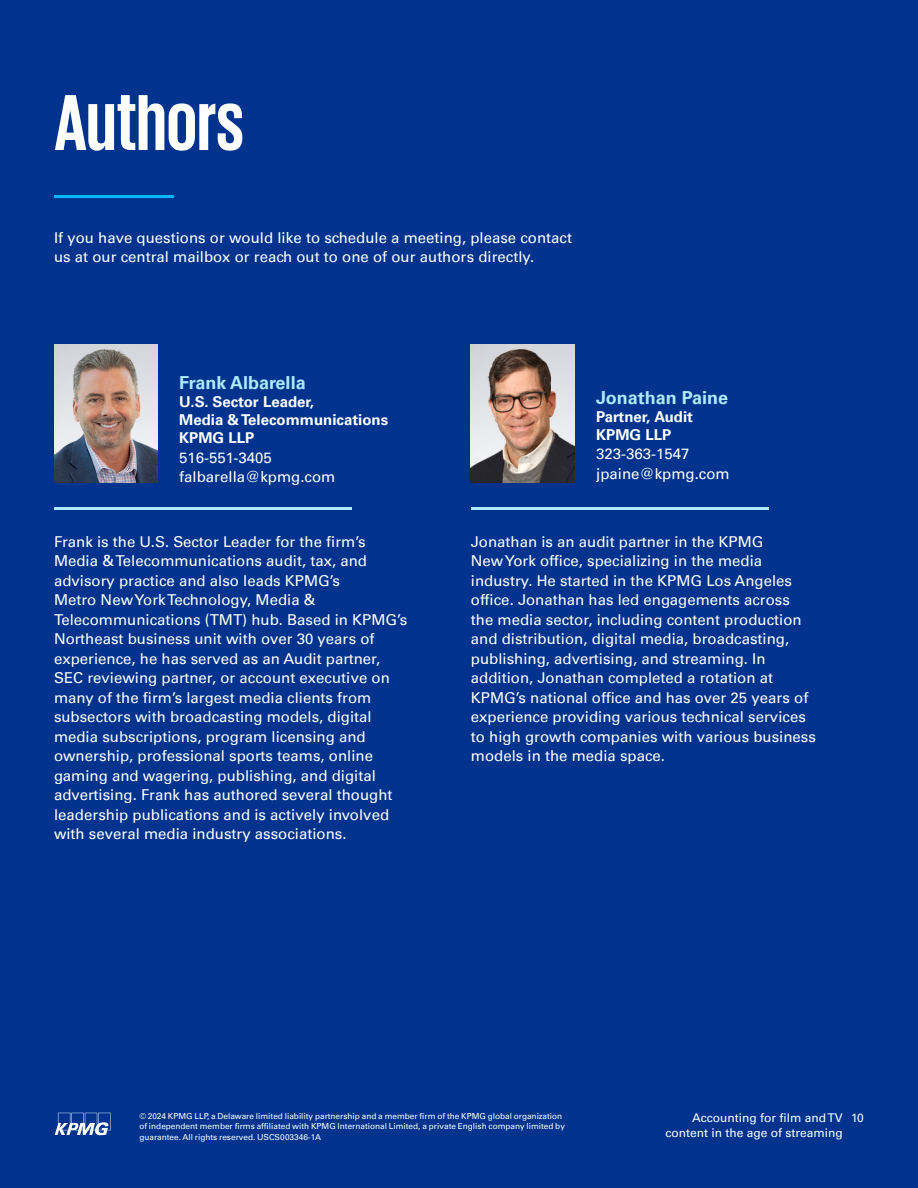
<style>
.page{position:relative;width:918px;height:1188px;background:#00338d}
.page>*{position:absolute;margin:0;border:0;box-sizing:border-box;transform-origin:0 0}
.t1{font:700 81px "KPMG";letter-spacing:-.005em;color:#fff}
.t2{font:700 18px "Univers 65";color:#aceaff}
.t3{font:15px/19.5px "Univers 55 Roman";color:#fff}
.t4{font:700 15px/18px "Univers 65";color:#fff}
.t5{font:12px/15px "Univers 55 Roman";color:#fff;text-align:right}
.t6{font:8.25px/10.5px "Univers 55 Roman";color:#fff}
</style>
<div class="page">
<hr style="left:54px;top:195px;width:119px;height:2px;background:#00b8f5">
<hr style="left:54px;top:508px;width:298px;height:2px;background:#aceaff">
<hr style="left:471px;top:508px;width:298px;height:2px;background:#aceaff">
<svg style="left:55px;top:1113px;width:56px;height:22px"></svg>
<img style="left:54px;top:344px;width:104px;height:138px">
<img style="left:471px;top:344px;width:104px;height:138px">
<h1 class="t1" style="left:54px;top:82px;width:192px">Authors</h1>
<p class="t3" style="left:54px;top:228px;width:519px">If you have questions or would like to schedule a meeting, please contact us at our central mailbox or reach out to one of our authors directly.</p>
<p class="t2" style="left:179px;top:372px;width:128px">Frank Albarella</p>
<p class="t4" style="left:179px;top:393px;width:210px">U.S. Sector Leader,<br>Media &amp; Telecommunications<br>KPMG LLP</p>
<p class="t3" style="left:179px;top:448px;width:158px">516-551-3405 falbarella@kpmg.com</p>
<p class="t2" style="left:596px;top:387px;width:134px">Jonathan Paine</p>
<p class="t4" style="left:596px;top:408px;width:98px">Partner, Audit<br>KPMG LLP</p>
<p class="t3" style="left:596px;top:444px;width:135px">323-363-1547 jpaine@kpmg.com</p>
<p class="t3" style="left:54px;top:532px;width:355px">Frank is the U.S. Sector Leader for the firm’s Media &amp; Telecommunications audit, tax, and advisory practice and also leads KPMG’s<br>Metro New York Technology, Media &amp; Telecommunications (TMT) hub. Based in KPMG’s Northeast business unit with over 30 years of experience, he has served as an Audit partner, SEC reviewing partner, or account executive on many of the firm’s largest media clients from subsectors with broadcasting models, digital media subscriptions, program licensing and ownership, professional sports teams, online gaming and wagering, publishing, and digital advertising. Frank has authored several thought leadership publications and is actively involved with several media industry associations.</p>
<p class="t3" style="left:471px;top:532px;width:347px">Jonathan is an audit partner in the KPMG<br>New York office, specializing in the media industry. He started in the KPMG Los Angeles office. Jonathan has led engagements across the media sector, including content production and distribution, digital media, broadcasting, publishing, advertising, and streaming. In addition, Jonathan completed a rotation at KPMG’s national office and has over 25 years of experience providing various technical services to high growth companies with various business models in the media space.</p>
<p class="t6" style="left:139px;top:1111px;width:427px">© 2024 KPMG LLP, a Delaware limited liability partnership and a member firm of the KPMG global organization of independent member firms affiliated with KPMG International Limited, a private English company limited by guarantee. All rights reserved. USCS003346-1A</p>
<p class="t5" style="left:851px;top:1110px;width:14px">10</p>
<p class="t5" style="left:665px;top:1110px;width:179px">Accounting for film and TV content in the age of streaming</p>
</div>
